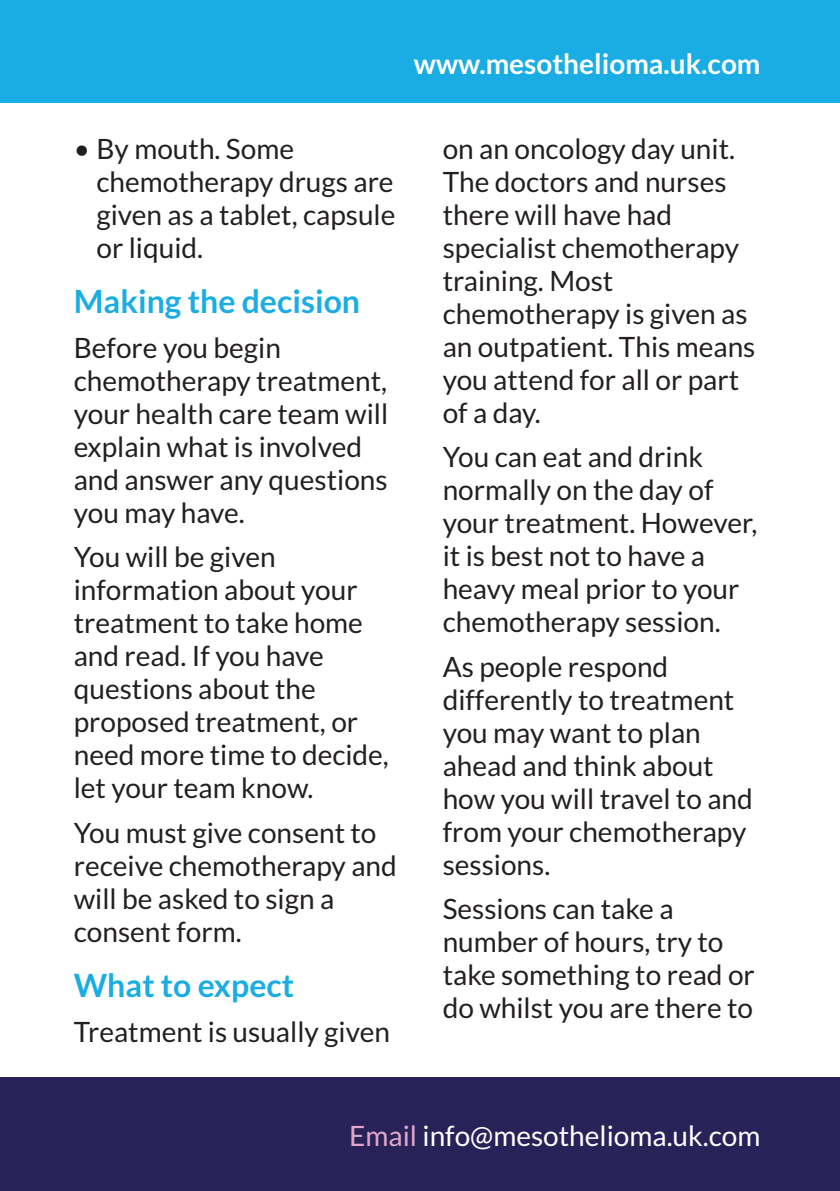
<style>
.page{position:relative;width:840px;height:1191px;background:#fff}
.page>*{position:absolute;margin:0;border:0;box-sizing:border-box;transform-origin:0 0}
.t1{font:700 32px "Lato";color:#1aade4}
.t2{font:28px/33px "Lato";color:#231f20}
.t3{font:28px "Lato";color:#fff}
.t4{font:700 28px "Lato";color:#fff}
.s1{color:#e0a7cb}
</style>
<div class="page">
<div style="left:0;top:0;width:839px;height:102px;background:#1aade4"></div>
<div style="left:0;top:1077px;width:839px;height:114px;background:#292259"></div>
<p class="t4" style="left:413px;top:53px;width:348px">www.mesothelioma.uk.com</p>
<p class="t2" style="left:96px;top:134px;width:300px;text-indent:-23px">• By mouth. Some chemotherapy drugs are given as a tablet, capsule or liquid.</p>
<p class="t1" style="left:74px;top:284px;width:288px">Making the decision</p>
<p class="t2" style="left:74px;top:333px;width:316px">Before you begin chemotherapy treatment, your health care team will explain what is involved and answer any questions you may have.</p>
<p class="t2" style="left:74px;top:543px;width:316px">You will be given information about your treatment to take home and read. If you have questions about the proposed treatment, or need more time to decide, let your team know.</p>
<p class="t2" style="left:74px;top:818px;width:324px">You must give consent to receive chemotherapy and will be asked to sign a consent form.</p>
<p class="t1" style="left:74px;top:967px;width:222px">What to expect</p>
<p class="t2" style="left:74px;top:1017px;width:317px">Treatment is usually given</p>
<p class="t2" style="left:442px;top:134px;width:314px">on an oncology day unit.<br>The doctors and nurses there will have had specialist chemotherapy training. Most chemotherapy is given as an outpatient. This means you attend for all or part of a day.</p>
<p class="t2" style="left:442px;top:443px;width:316px">You can eat and drink normally on the day of your treatment. However, it is best not to have a heavy meal prior to your chemotherapy session.</p>
<p class="t2" style="left:442px;top:652px;width:311px">As people respond differently to treatment you may want to plan ahead and think about how you will travel to and from your chemotherapy sessions.</p>
<p class="t2" style="left:442px;top:894px;width:313px">Sessions can take a number of hours, try to take something to read or do whilst you are there to</p>
<p class="t3" style="left:349px;top:1119px;width:412px"><span class="s1">Email</span> info@mesothelioma.uk.com</p>
</div>
